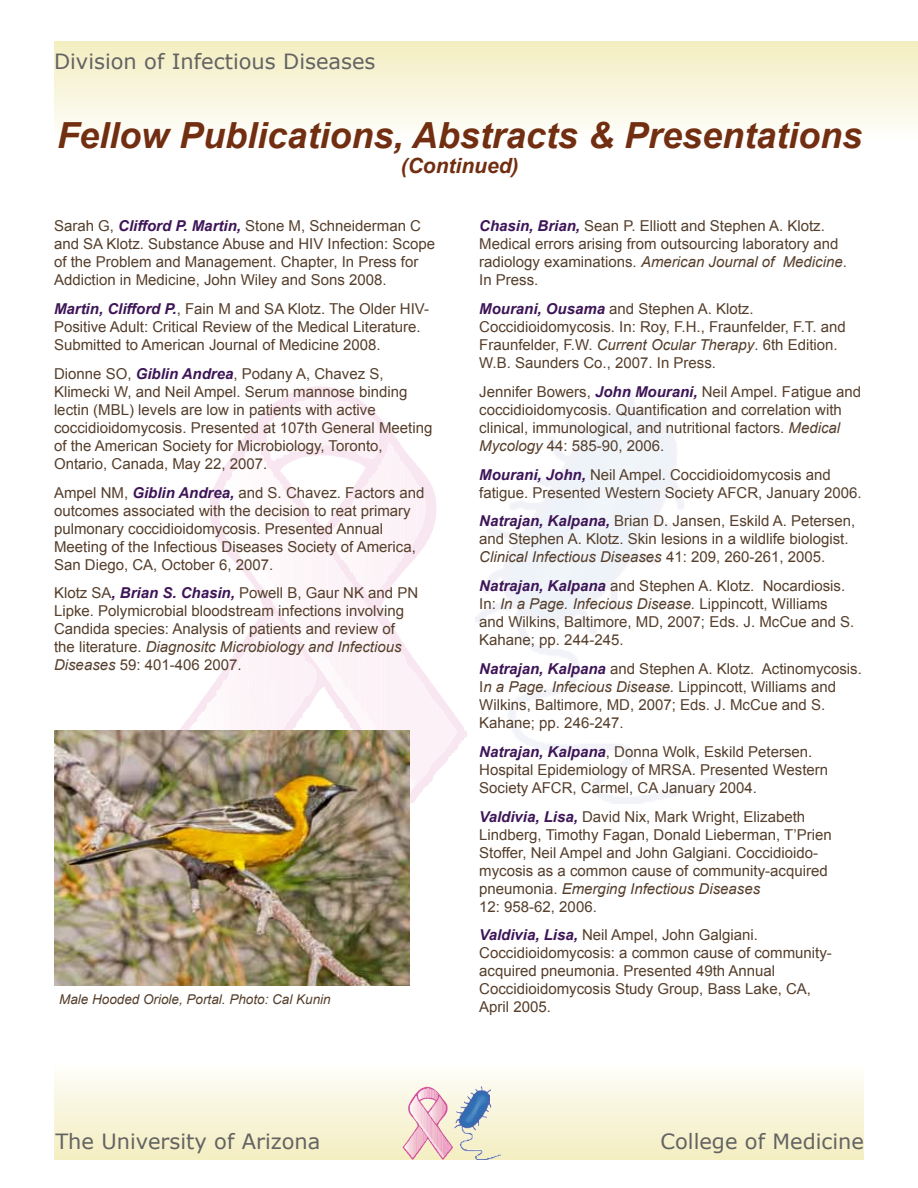
<style>
.page{position:relative;width:918px;height:1188px;background:#fff}
.page>*{position:absolute;margin:0;border:0;box-sizing:border-box;transform-origin:0 0}
.t1{font:italic 700 36px "Arial";color:#722e10}
.t2{font:21px "Verdana";color:#636363}
.t3{font:italic 700 21px "Arial";color:#722e10}
.t4{font:15px/18px "Arial";color:#553e2b}
.t5{font:italic 13.5px "Arial";color:#553e2b}
.s1{font-weight:700;font-style:italic;color:#3e1557}
.s2{font-style:italic}
</style>
<div class="page">
<div style="left:54px;top:1059px;width:810px;height:101px;background:linear-gradient(to bottom,#fffefe,#f3eec0)"></div>
<img style="left:455px;top:1087px;width:45px;height:73px">
<img style="left:403px;top:1087px;width:50px;height:73px">
<svg style="left:405px;top:1089px;width:46px;height:69px;background:#f0cacf"></svg>
<div style="left:54px;top:42px;width:864px;height:101px;background:linear-gradient(to bottom,#f3eec0,#fffefd)"></div>
<img style="left:178px;top:386px;width:289px;height:417px">
<img style="left:258px;top:629px;width:7px;height:102px">
<img style="left:226px;top:674px;width:3px;height:6px">
<img style="left:334px;top:560px;width:6px;height:111px">
<img style="left:277px;top:414px;width:7px;height:44px">
<img style="left:280px;top:623px;width:3px;height:108px">
<img style="left:362px;top:487px;width:4px;height:104px">
<img style="left:346px;top:509px;width:4px;height:60px">
<img style="left:350px;top:404px;width:3px;height:45px">
<img style="left:299px;top:512px;width:6px;height:108px">
<img style="left:366px;top:604px;width:6px;height:95px">
<img style="left:359px;top:490px;width:7px;height:95px">
<img style="left:315px;top:534px;width:3px;height:99px">
<img style="left:280px;top:411px;width:3px;height:44px">
<img style="left:251px;top:636px;width:10px;height:95px">
<img style="left:309px;top:525px;width:3px;height:108px">
<img style="left:280px;top:483px;width:3px;height:105px">
<img style="left:189px;top:721px;width:8px;height:10px">
<img style="left:251px;top:560px;width:13px;height:25px">
<img style="left:248px;top:445px;width:3px;height:96px">
<img style="left:350px;top:699px;width:22px;height:32px">
<img style="left:305px;top:401px;width:4px;height:44px">
<img style="left:239px;top:541px;width:16px;height:31px">
<img style="left:305px;top:521px;width:4px;height:112px">
<img style="left:350px;top:582px;width:3px;height:89px">
<img style="left:267px;top:617px;width:3px;height:114px">
<img style="left:293px;top:502px;width:6px;height:118px">
<img style="left:305px;top:671px;width:12px;height:25px">
<img style="left:381px;top:626px;width:4px;height:105px">
<img style="left:239px;top:461px;width:3px;height:80px">
<img style="left:391px;top:445px;width:3px;height:127px">
<img style="left:264px;top:461px;width:3px;height:111px">
<img style="left:223px;top:680px;width:6px;height:51px">
<img style="left:356px;top:591px;width:3px;height:111px">
<img style="left:245px;top:648px;width:3px;height:83px">
<img style="left:331px;top:401px;width:12px;height:48px">
<img style="left:353px;top:588px;width:3px;height:111px">
<img style="left:270px;top:588px;width:13px;height:26px">
<img style="left:289px;top:404px;width:10px;height:48px">
<img style="left:340px;top:518px;width:7px;height:42px">
<img style="left:207px;top:702px;width:7px;height:29px">
<img style="left:289px;top:499px;width:4px;height:111px">
<img style="left:270px;top:614px;width:7px;height:117px">
<img style="left:372px;top:614px;width:9px;height:117px">
<img style="left:305px;top:633px;width:20px;height:38px">
<img style="left:331px;top:398px;width:6px;height:47px">
<img style="left:286px;top:633px;width:7px;height:88px">
<img style="left:369px;top:417px;width:14px;height:42px">
<img style="left:251px;top:440px;width:7px;height:120px">
<img style="left:385px;top:443px;width:6px;height:132px">
<img style="left:232px;top:471px;width:7px;height:63px">
<img style="left:274px;top:477px;width:3px;height:111px">
<img style="left:283px;top:629px;width:3px;height:99px">
<img style="left:375px;top:468px;width:7px;height:123px">
<img style="left:353px;top:499px;width:3px;height:80px">
<img style="left:229px;top:671px;width:7px;height:60px">
<img style="left:331px;top:671px;width:22px;height:41px">
<img style="left:404px;top:464px;width:12px;height:89px">
<img style="left:293px;top:620px;width:12px;height:95px">
<img style="left:328px;top:522px;width:16px;height:34px">
<img style="left:197px;top:715px;width:7px;height:16px">
<img style="left:366px;top:480px;width:7px;height:115px">
<img style="left:410px;top:731px;width:4px;height:63px">
<img style="left:277px;top:417px;width:3px;height:41px">
<img style="left:391px;top:642px;width:6px;height:89px">
<img style="left:261px;top:455px;width:3px;height:114px">
<img style="left:328px;top:550px;width:6px;height:117px">
<img style="left:296px;top:400px;width:9px;height:49px">
<img style="left:248px;top:645px;width:7px;height:86px">
<img style="left:397px;top:455px;width:4px;height:108px">
<img style="left:242px;top:455px;width:7px;height:92px">
<img style="left:333px;top:401px;width:4px;height:44px">
<img style="left:356px;top:407px;width:13px;height:51px">
<img style="left:236px;top:661px;width:6px;height:70px">
<img style="left:283px;top:407px;width:7px;height:48px">
<img style="left:350px;top:503px;width:6px;height:69px">
<img style="left:289px;top:407px;width:4px;height:45px">
<img style="left:277px;top:620px;width:3px;height:111px">
<img style="left:432px;top:699px;width:26px;height:64px">
<img style="left:401px;top:461px;width:3px;height:99px">
<img style="left:359px;top:604px;width:7px;height:108px">
<img style="left:312px;top:528px;width:3px;height:114px">
<img style="left:356px;top:496px;width:7px;height:86px">
<img style="left:220px;top:683px;width:7px;height:48px">
<img style="left:381px;top:455px;width:7px;height:127px">
<img style="left:309px;top:401px;width:3px;height:44px">
<img style="left:258px;top:442px;width:3px;height:124px">
<img style="left:54px;top:731px;width:356px;height:255px">
<h2 class="t2" style="left:54px;top:47px;width:323px">Division of Infectious Diseases</h2>
<h1 class="t1" style="left:57px;top:111px;width:806px">Fellow Publications, Abstracts &amp; Presentations</h1>
<h2 class="t3" style="left:401px;top:152px;width:119px">(Continued)</h2>
<p class="t4" style="left:54px;top:217px;width:383px">Sarah G, <span class="s1">Clifford P. Martin,</span> Stone M, Schneiderman C and SA Klotz. Substance Abuse and HIV Infection: Scope of the Problem and Management. Chapter, In Press for Addiction in Medicine, John Wiley and Sons 2008.</p>
<p class="t4" style="left:54px;top:300px;width:377px"><span class="s1">Martin, Clifford P.</span>, Fain M and SA Klotz. The Older HIV-<br>Positive Adult: Critical Review of the Medical Literature.<br>Submitted to American Journal of Medicine 2008.</p>
<p class="t4" style="left:54px;top:365px;width:380px">Dionne SO, <span class="s1">Giblin Andrea</span>, Podany A, Chavez S, Klimecki W, and Neil Ampel. Serum mannose binding lectin (MBL) levels are low in patients with active coccidioidomycosis. Presented at 107th General Meeting of the American Society for Microbiology, Toronto, Ontario, Canada, May 22, 2007.</p>
<p class="t4" style="left:54px;top:484px;width:372px">Ampel NM, <span class="s1">Giblin Andrea,</span> and S. Chavez. Factors and outcomes associated with the decision to reat primary pulmonary coccidioidomycosis. Presented Annual Meeting of the Infectious Diseases Society of America, San Diego, CA, October 6, 2007.</p>
<p class="t4" style="left:54px;top:584px;width:366px">Klotz SA<span class="s1">, Brian S. Chasin,</span> Powell B, Gaur NK and PN Lipke. Polymicrobial bloodstream infections involving Candida species: Analysis of patients and review of the literature. <span class="s2">Diagnositc Microbiology and Infectious Diseases</span> 59: 401-406 2007.</p>
<p class="t5" style="left:59px;top:991px;width:273px">Male Hooded Oriole, Portal. Photo: Cal Kunin</p>
<p class="t4" style="left:479px;top:217px;width:369px"><span class="s1">Chasin, Brian,</span> Sean P. Elliott and Stephen A. Klotz.<br>Medical errors arising from outsourcing laboratory and radiology examinations. <span class="s2">American Journal of Medicine</span>.<br>In Press.</p>
<p class="t4" style="left:479px;top:300px;width:368px"><span class="s1">Mourani, Ousama</span> and Stephen A. Klotz.<br>Coccidioidomycosis. In: Roy, F.H., Fraunfelder, F.T. and Fraunfelder, F.W. <span class="s2">Current Ocular Therapy</span>. 6th Edition.<br>W.B. Saunders Co., 2007. In Press.</p>
<p class="t4" style="left:479px;top:383px;width:383px">Jennifer Bowers, <span class="s1">John Mourani,</span> Neil Ampel. Fatigue and coccidioidomycosis. Quantification and correlation with clinical, immunological, and nutritional factors. <span class="s2">Medical Mycology</span> 44: 585-90, 2006.</p>
<p class="t4" style="left:479px;top:466px;width:384px"><span class="s1">Mourani, John,</span> Neil Ampel. Coccidioidomycosis and fatigue. Presented Western Society AFCR, January 2006.</p>
<p class="t4" style="left:479px;top:512px;width:377px"><span class="s1">Natrajan, Kalpana,</span> Brian D. Jansen, Eskild A. Petersen, and Stephen A. Klotz. Skin lesions in a wildlife biologist.<br><span class="s2">Clinical Infectious Diseases</span> 41: 209, 260-261, 2005.</p>
<p class="t4" style="left:479px;top:577px;width:377px"><span class="s1">Natrajan, Kalpana</span> and Stephen A. Klotz. Nocardiosis.<br>In: <span class="s2">In a Page. Infecious Disease.</span> Lippincott, Williams and Wilkins, Baltimore, MD, 2007; Eds. J. McCue and S.<br>Kahane; pp. 244-245.</p>
<p class="t4" style="left:479px;top:660px;width:384px"><span class="s1">Natrajan, Kalpana</span> and Stephen A. Klotz. Actinomycosis.<br>I<span class="s2">n a Page. Infecious Disease.</span> Lippincott, Williams and Wilkins, Baltimore, MD, 2007; Eds. J. McCue and S.<br>Kahane; pp. 246-247.</p>
<p class="t4" style="left:479px;top:743px;width:351px"><span class="s1">Natrajan, Kalpana</span>, Donna Wolk, Eskild Petersen.<br>Hospital Epidemiology of MRSA. Presented Western<br>Society AFCR, Carmel, CA January 2004.</p>
<p class="t4" style="left:479px;top:808px;width:354px"><span class="s1">Valdivia, Lisa,</span> David Nix, Mark Wright, Elizabeth Lindberg, Timothy Fagan, Donald Lieberman, T’Prien Stoffer, Neil Ampel and John Galgiani. Coccidioido&shy;mycosis as a common cause of community-acquired pneumonia. <span class="s2">Emerging Infectious Diseases<br></span>12: 958-62, 2006.</p>
<p class="t4" style="left:479px;top:926px;width:354px"><span class="s1">Valdivia, Lisa,</span> Neil Ampel, John Galgiani.<br>Coccidioidomycosis: a common cause of community&shy;acquired pneumonia. Presented 49th Annual Coccidioidomycosis Study Group, Bass Lake, CA, April 2005.</p>
<h2 class="t2" style="left:55px;top:1126px;width:267px">The University of Arizona</h2>
<h2 class="t2" style="left:661px;top:1126px;width:205px">College of Medicine</h2>
</div>
